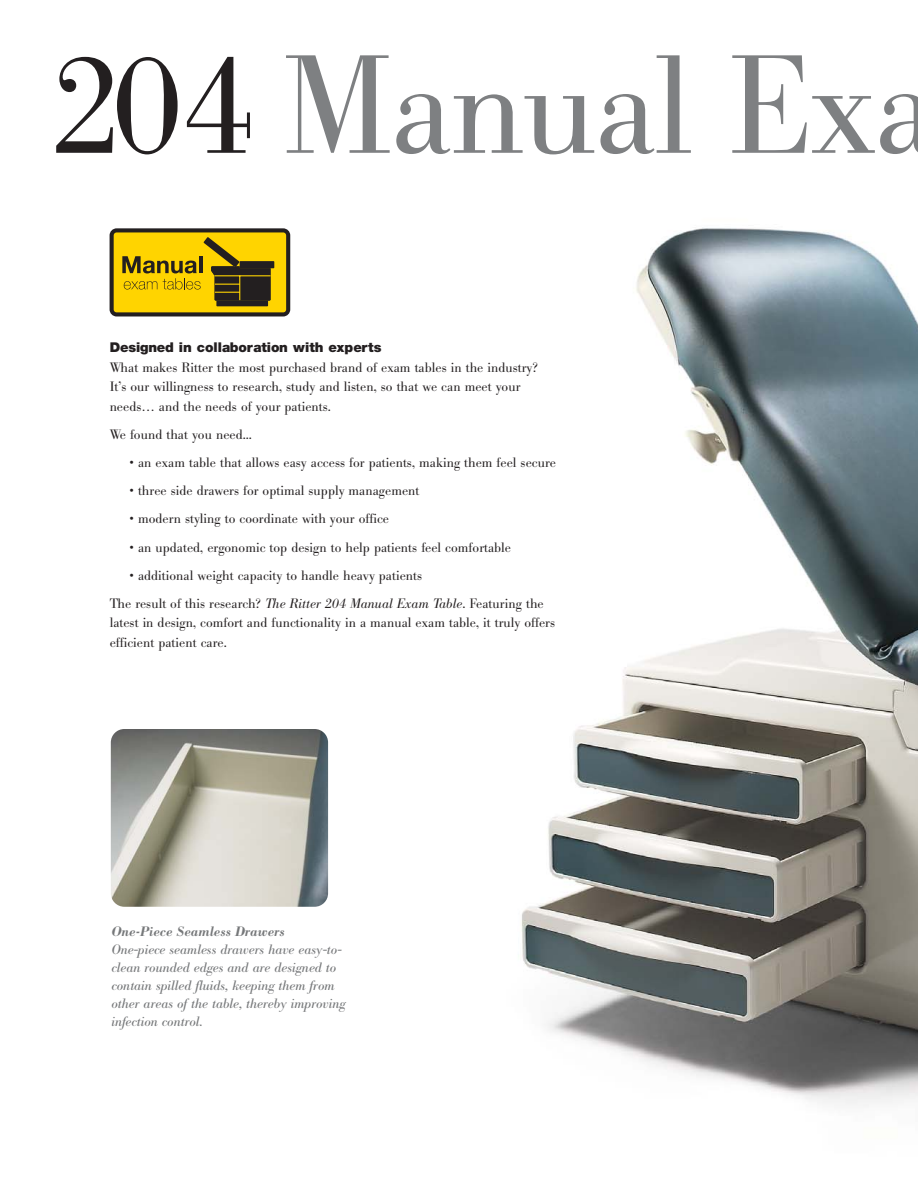
<style>
.page{position:relative;width:918px;height:1188px;background:#fff}
.page>*{position:absolute;margin:0;border:0;box-sizing:border-box;transform-origin:0 0}
.t1{font:300 138px "B Bodoni";letter-spacing:-.02em;color:#7e8082}
.t2{font:300 13.5px/19.5px "B Bodoni";color:#231f20}
.t3{font:italic 13.5px/18px "B Bodoni";color:#76787a}
.t4{font:900 13.5px "Helvetica Neue";color:#231f20}
.t5{font:italic 500 13.5px "B Bodoni";color:#76787a}
.s1{color:#231f20}
.s2{font-style:italic}
</style>
<div class="page">
<img style="left:521px;top:227px;width:397px;height:879px">
<svg style="left:110px;top:228px;width:180px;height:88px;background:#342e25"></svg>
<div style="left:114px;top:232px;width:172px;height:80px;background:#ffd400;border-radius:3px"></div>
<div style="left:240px;top:261px;width:34px;height:7px;background:#231f20"></div>
<svg style="left:122px;top:237px;width:149px;height:69px"></svg>
<img style="left:111px;top:729px;width:217px;height:178px;border-radius:14px">
<h1 class="t1" style="left:51px;top:55px;width:888px"><span class="s1">204</span> Manual Exa</h1>
<p class="t4" style="left:110px;top:343px;width:273px">Designed in collaboration with experts</p>
<p class="t2" style="left:110px;top:359px;width:430px">What makes Ritter the most purchased brand of exam tables in the industry?<br>It’s our willingness to research, study and listen, so that we can meet your needs… and the needs of your patients.</p>
<p class="t2" style="left:110px;top:426px;width:144px">We found that you need...</p>
<p class="t2" style="left:130px;top:455px;width:428px">• an exam table that allows easy access for patients, making them feel secure</p>
<p class="t2" style="left:130px;top:483px;width:291px">• three side drawers for optimal supply management</p>
<p class="t2" style="left:130px;top:511px;width:261px">• modern styling to coordinate with your office</p>
<p class="t2" style="left:130px;top:539px;width:383px">• an updated, ergonomic top design to help patients feel comfortable</p>
<p class="t2" style="left:110px;top:563px;width:436px;line-height:28.2px;text-indent:20px">• additional weight capacity to handle heavy patients<br>The result of this research? <span class="s2">The Ritter 204 Manual Exam Table</span>. Featuring the</p>
<p class="t2" style="left:110px;top:615px;width:447px">latest in design, comfort and functionality in a manual exam table, it truly offers efficient patient care.</p>
<p class="t5" style="left:112px;top:927px;width:175px">One-Piece Seamless Drawers</p>
<p class="t3" style="left:112px;top:943px;width:236px">One-piece seamless drawers have easy-to&shy;clean rounded edges and are designed to contain spilled fluids, keeping them from other areas of the table, thereby improving infection control.</p>
</div>
